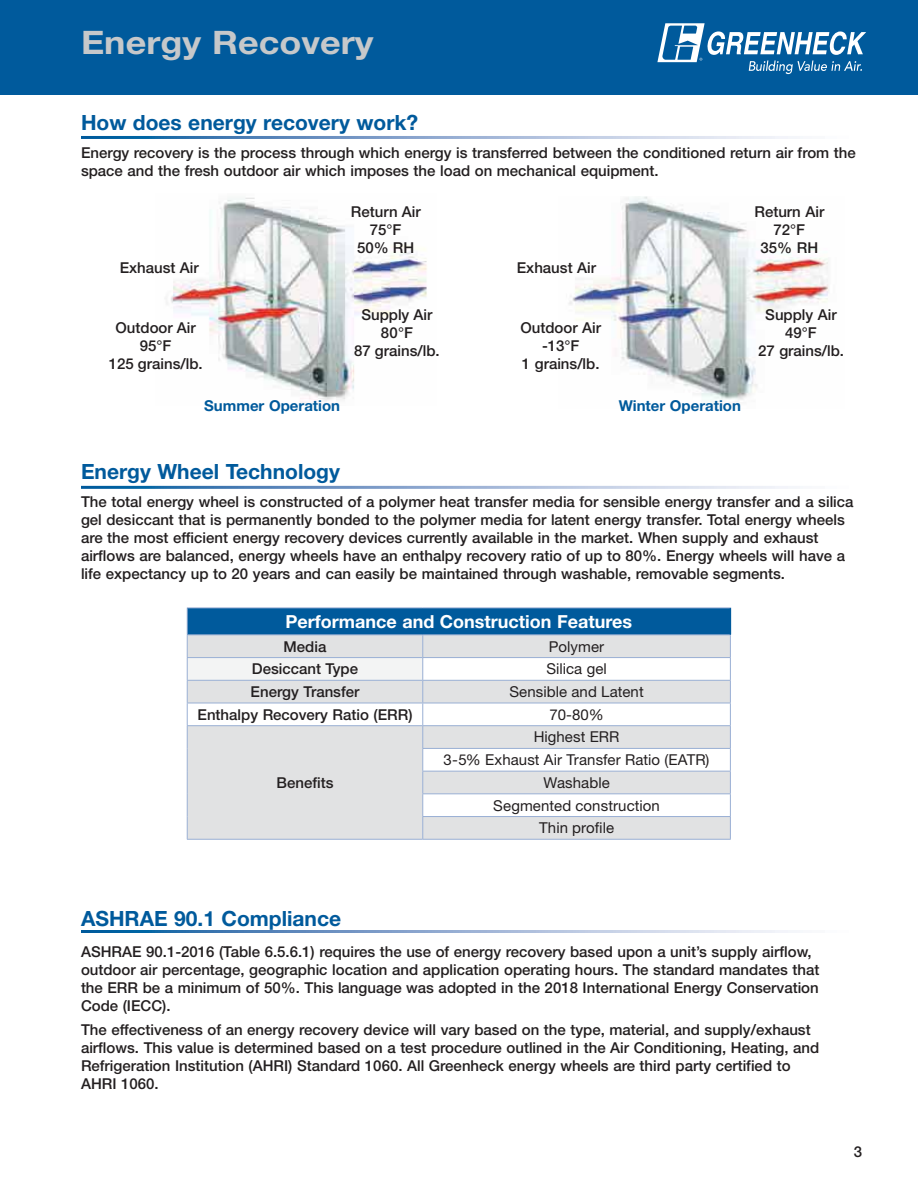
<style>
.page{position:relative;width:918px;height:1188px;background:#fff}
.page>*{position:absolute;margin:0;border:0;box-sizing:border-box;transform-origin:0 0}
.t1{font:700 32.4px "Helvetica Neue LT Std";color:#c6c8ca;scale:1.11 1}
.t2{font:700 21px "Helvetica Neue LT Std";color:#005a9c}
.t3{font:700 18px "Helvetica Neue LT Std";color:#fff}
.t4{font:500 15px/18px "Helvetica Neue LT Std";color:#231f20;text-align:center}
.t5{font:15px/22.6px "Helvetica Neue LT Std";letter-spacing:.005em;color:#231f20;text-align:center}
.t6{font:700 15px "Helvetica Neue LT Std";color:#005a9c}
</style>
<div class="page">
<div style="left:0;top:0;width:918px;height:94px;background:#005a9c"></div>
<svg style="left:657px;top:23px;width:209px;height:51px"></svg>
<img style="left:165px;top:198px;width:262px;height:207px">
<img style="left:569px;top:197px;width:260px;height:205px">
<div style="left:187px;top:608px;width:543px;height:27px;background:#005a9c"></div>
<svg style="left:188px;top:635px;width:234px;height:204px;background:#e3e5e6"></svg>
<svg style="left:423px;top:635px;width:307px;height:204px;fill:#e1e2e3"></svg>
<div style="left:187px;top:658px;width:236px;height:22px;background:#f3f4f4"></div>
<hr style="left:187px;top:608px;width:236px;height:1px;background:#99afd4">
<hr style="left:423px;top:608px;width:308px;height:1px;background:#99afd4">
<hr style="left:187px;top:634px;width:236px;height:1px;background:#99afd4">
<hr style="left:423px;top:634px;width:308px;height:1px;background:#99afd4">
<hr style="left:187px;top:657px;width:236px;height:1px;background:#99afd4">
<hr style="left:423px;top:657px;width:308px;height:1px;background:#99afd4">
<hr style="left:423px;top:725px;width:308px;height:1px;background:#99afd4">
<hr style="left:422px;top:748px;width:309px;height:1px;background:#99afd4">
<hr style="left:422px;top:771px;width:309px;height:1px;background:#99afd4">
<hr style="left:422px;top:793px;width:309px;height:1px;background:#99afd4">
<hr style="left:187px;top:680px;width:236px;height:1px;background:#99afd4">
<hr style="left:187px;top:703px;width:236px;height:1px;background:#99afd4">
<hr style="left:423px;top:680px;width:308px;height:1px;background:#99afd4">
<hr style="left:423px;top:703px;width:308px;height:1px;background:#99afd4">
<hr style="left:187px;top:725px;width:236px;height:1px;background:#99afd4">
<svg style="left:187px;top:608px;width:1px;height:231px"></svg>
<hr style="left:187px;top:839px;width:236px;height:1px;background:#99afd4">
<hr style="left:422px;top:816px;width:309px;height:1px;background:#99afd4">
<svg style="left:422px;top:635px;width:1px;height:204px"></svg>
<svg style="left:730px;top:608px;width:1px;height:231px"></svg>
<hr style="left:423px;top:839px;width:308px;height:1px;background:#99afd4">
<h1 class="t1" style="left:81px;top:31px;width:265px">Energy Recovery</h1>
<h2 class="t2" style="left:81px;top:115px;width:339px">How does energy recovery work?</h2>
<p class="t4" style="left:81px;top:145px;width:776px;text-align:left">Energy recovery is the process through which energy is transferred between the conditioned return air from the space and the fresh outdoor air which imposes the load on mechanical equipment.</p>
<p class="t4" style="left:351px;top:204px;width:71px">Return Air<br>75°F<br>50% RH</p>
<p class="t4" style="left:754px;top:204px;width:71px">Return Air<br>72°F<br>35% RH</p>
<p class="t4" style="left:120px;top:259px;width:80px">Exhaust Air</p>
<p class="t4" style="left:517px;top:259px;width:81px">Exhaust Air</p>
<p class="t4" style="left:109px;top:320px;width:95px">Outdoor Air<br>95°F<br>125 grains/lb.</p>
<p class="t4" style="left:354px;top:307px;width:87px">Supply Air<br>80°F<br>87 grains/lb.</p>
<p class="t4" style="left:520px;top:320px;width:82px">Outdoor Air -13°F<br>1 grains/lb.</p>
<p class="t4" style="left:758px;top:307px;width:88px">Supply Air<br>49°F<br>27 grains/lb.</p>
<p class="t6" style="left:204px;top:401px;width:137px">Summer Operation</p>
<p class="t6" style="left:619px;top:401px;width:124px">Winter Operation</p>
<h2 class="t2" style="left:81px;top:464px;width:260px">Energy Wheel Technology</h2>
<p class="t4" style="left:81px;top:494px;width:774px;text-align:left">The total energy wheel is constructed of a polymer heat transfer media for sensible energy transfer and a silica gel desiccant that is permanently bonded to the polymer media for latent energy transfer. Total energy wheels are the most efficient energy recovery devices currently available in the market. When supply and exhaust airflows are balanced, energy wheels have an enthalpy recovery ratio of up to 80%. Energy wheels will have a life expectancy up to 20 years and can easily be maintained through washable, removable segments.</p>
<p class="t3" style="left:286px;top:615px;width:348px">Performance and Construction Features</p>
<p class="t4" style="left:284px;top:638px;width:44px">Media</p>
<p class="t5" style="left:549px;top:636px;width:57px">Polymer</p>
<p class="t4" style="left:252px;top:661px;width:108px">Desiccant Type</p>
<p class="t5" style="left:546px;top:659px;width:62px">Silica gel</p>
<p class="t4" style="left:251px;top:684px;width:110px">Energy Transfer</p>
<p class="t5" style="left:509px;top:682px;width:136px">Sensible and Latent</p>
<p class="t4" style="left:198px;top:707px;width:216px">Enthalpy Recovery Ratio (ERR)</p>
<p class="t5" style="left:550px;top:704px;width:56px">70-80%</p>
<p class="t4" style="left:277px;top:775px;width:58px">Benefits</p>
<h2 class="t2" style="left:81px;top:911px;width:262px">ASHRAE 90.1 Compliance</h2>
<p class="t5" style="left:444px;top:727px;width:267px">Highest ERR<br>3-5% Exhaust Air Transfer Ratio (EATR)<br>Washable<br>Segmented construction<br>Thin profile</p>
<p class="t4" style="left:81px;top:944px;width:740px;text-align:left">ASHRAE 90.1-2016 (Table 6.5.6.1) requires the use of energy recovery based upon a unit’s supply airflow, outdoor air percentage, geographic location and application operating hours. The standard mandates that the ERR be a minimum of 50%. This language was adopted in the 2018 International Energy Conservation Code (IECC).</p>
<p class="t4" style="left:81px;top:1022px;width:740px;text-align:left">The effectiveness of an energy recovery device will vary based on the type, material, and supply/exhaust airflows. This value is determined based on a test procedure outlined in the Air Conditioning, Heating, and Refrigeration Institution (AHRI) Standard 1060. All Greenheck energy wheels are third party certified to AHRI 1060.</p>
<p class="t4" style="left:854px;top:1143px;width:10px">3</p>
</div>
